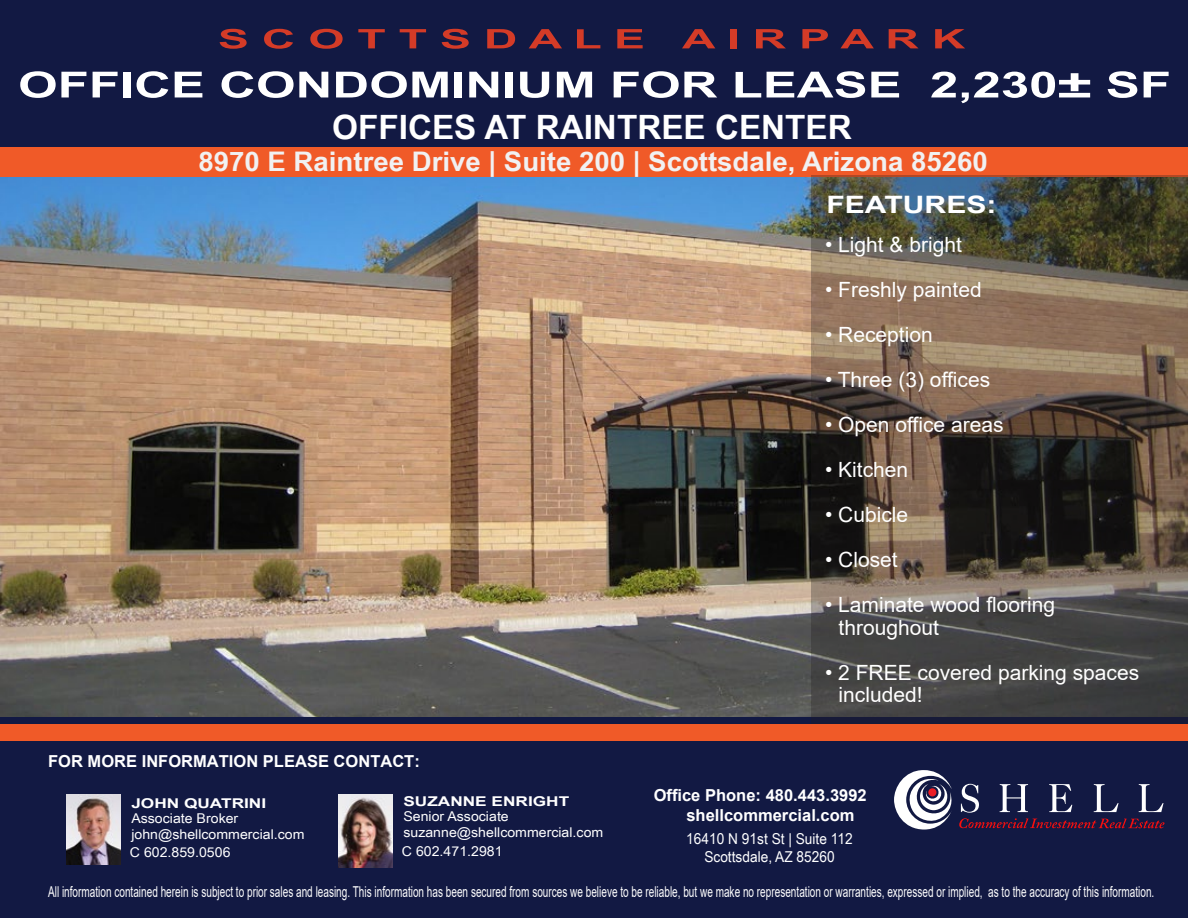
<style>
.page{position:relative;width:1188px;height:918px;background:#fff}
.page>*{position:absolute;margin:0;border:0;box-sizing:border-box;transform-origin:0 0}
.t1{font:700 36px "Arial Narrow";color:#fff;scale:1.73 1}
.t2{font:700 33.45px "Arial Narrow";color:#fff;scale:1.21 1}
.t3{font:700 27px "Arial Narrow";color:#f1f1f2;scale:1.25 1}
.t4{font:700 27px "Arial Narrow";color:#d43b27;scale:2.1 1}
.t5{font:700 24px "Arial";color:#fff;scale:1.25 1}
.t6{font:21px/22.5px "Arial";color:#fff}
.t7{font:700 16.5px/20.2px "Arial";color:#fff}
.t8{font:15px "Arial";color:#fff;scale:.67 1}
.t9{font:15px/18px "Arial Narrow";color:#fff;text-align:center;scale:1.11 1}
.t10{font:13.5px/15.9px "Arial Narrow";color:#fff;scale:1.28 1}
.t11{font:700 13.5px "Arial";color:#fff;scale:1.28 1}
</style>
<div class="page">
<img style="left:0;top:177px;width:812px;height:540px">
<div style="left:0;top:717px;width:1188px;height:201px;background:#121943"></div>
<svg style="left:894px;top:770px;width:271px;height:60px"></svg>
<div style="left:928px;top:788px;width:8px;height:8px;background:#ec1e24;border-radius:50%"></div>
<div style="left:0;top:724px;width:1188px;height:17px;background:#f05a28"></div>
<div style="left:0;top:0;width:1188px;height:147px;background:#121943"></div>
<div style="left:0;top:148px;width:1188px;height:29px;background:#f05a28"></div>
<img style="left:338px;top:795px;width:55px;height:72px">
<img style="left:67px;top:795px;width:53px;height:70px">
<svg style="left:812px;top:176px;width:376px;height:548px;background:#584f44"></svg>
<h3 class="t4" style="left:218px;top:18px;width:205px">S C O T T S D A L E</h3>
<h3 class="t4" style="left:682px;top:18px;width:136px">A I R P A R K</h3>
<h1 class="t1" style="left:18px;top:58px;width:668px">OFFICE CONDOMINIUM FOR LEASE 2,230± SF</h1>
<h2 class="t2" style="left:332px;top:102px;width:431px">OFFICES AT RAINTREE CENTER</h2>
<h3 class="t3" style="left:198px;top:141px;width:633px">8970 E Raintree Drive | Suite 200 | Scottsdale, Arizona 85260</h3>
<h3 class="t5" style="left:826px;top:188px;width:138px">FEATURES:</h3>
<h3 class="t6" style="left:825px;top:233px;width:138px">• Light &amp; bright</h3>
<h3 class="t6" style="left:825px;top:278px;width:158px">• Freshly painted</h3>
<h3 class="t6" style="left:825px;top:323px;width:109px">• Reception</h3>
<h3 class="t6" style="left:825px;top:368px;width:167px">• Three (3) offices</h3>
<h3 class="t6" style="left:825px;top:413px;width:180px">• Open office areas</h3>
<h3 class="t6" style="left:825px;top:458px;width:85px">• Kitchen</h3>
<h3 class="t6" style="left:825px;top:503px;width:85px">• Cubicle</h3>
<h3 class="t6" style="left:825px;top:548px;width:74px">• Closet</h3>
<h3 class="t6" style="left:839px;top:593px;width:218px;text-indent:-14px">• Laminate wood flooring throughout</h3>
<h3 class="t6" style="left:839px;top:661px;width:302px;text-indent:-14px">• 2 FREE covered parking spaces included!</h3>
<p class="t7" style="left:48px;top:751px;width:373px">FOR MORE INFORMATION PLEASE CONTACT:</p>
<p class="t11" style="left:131px;top:794px;width:107px">JOHN QUATRINI</p>
<p class="t10" style="left:131px;top:810px;width:137px">Associate Broker john@shellcommercial.com</p>
<p class="t10" style="left:130px;top:844px;width:80px">C 602.859.0506</p>
<p class="t11" style="left:403px;top:792px;width:131px">SUZANNE ENRIGHT</p>
<p class="t10" style="left:403px;top:808px;width:158px">Senior Associate suzanne@shellcommercial.com</p>
<p class="t10" style="left:402px;top:843px;width:80px">C 602.471.2981</p>
<p class="t7" style="left:686px;top:785px;width:182px;text-indent:-33px">Office Phone: 480.443.3992 shellcommercial.com</p>
<p class="t9" style="left:686px;top:829px;width:151px">16410 N 91st St | Suite 112<br>Scottsdale, AZ 85260</p>
<p class="t8" style="left:48px;top:881px;width:1653px">All information contained herein is subject to prior sales and leasing. This information has been secured from sources we believe to be reliable, but we make no representation or warranties, expressed or implied, as to the accuracy of this information.</p>
</div>
